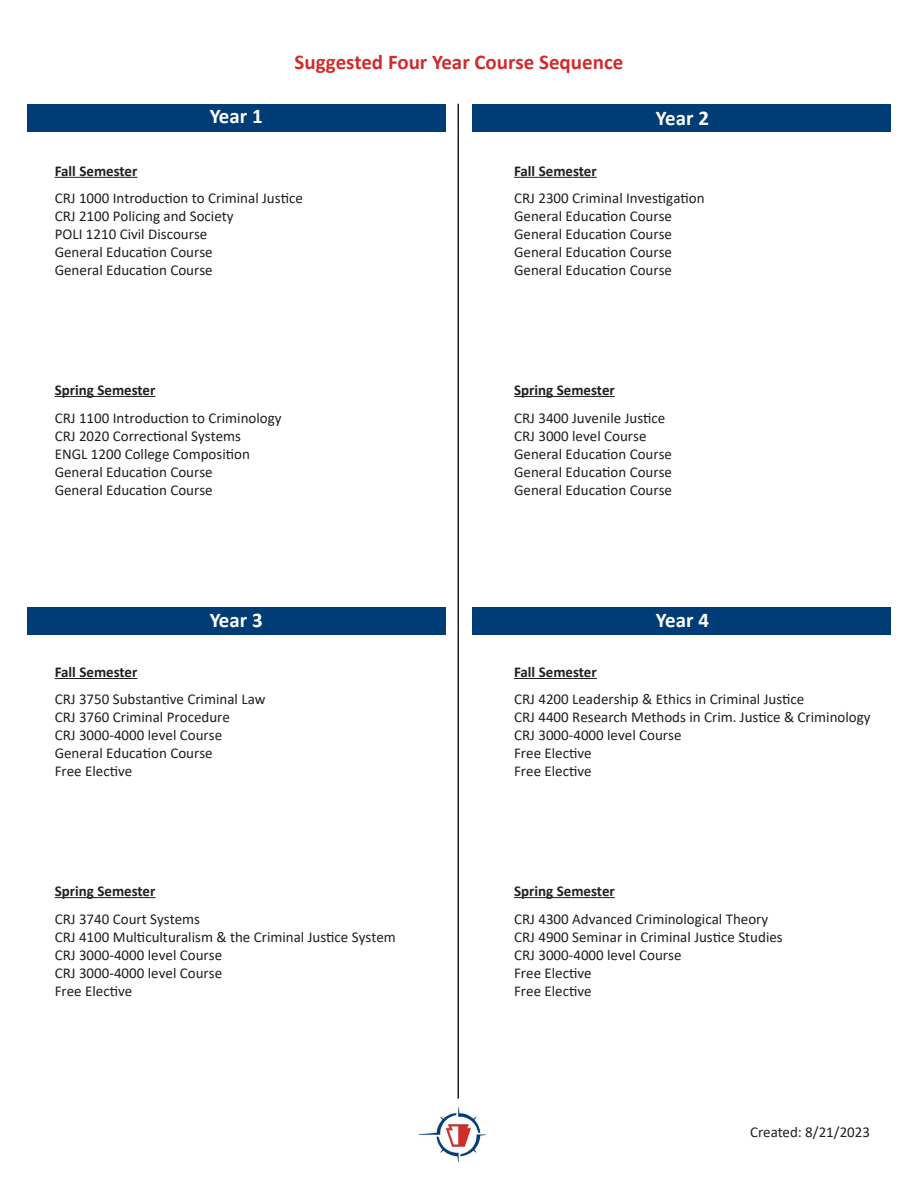
<style>
.page{position:relative;width:918px;height:1188px;background:#fff}
.page>*{position:absolute;margin:0;border:0;box-sizing:border-box;transform-origin:0 0}
.t1{font:700 21px "Calibri";color:#d02c2d}
.t2{font:700 21px "Calibri";color:#fff}
.Pa0{font:15px/18px "Calibri";color:#221e1f}
.t3{font:700 15px "Calibri";color:#231f20}
.t4{font:15px "Calibri";color:#231f20}
</style>
<div class="page">
<div style="left:27px;top:104px;width:419px;height:28px;background:#003d76"></div>
<div style="left:27px;top:607px;width:419px;height:27px;background:#003d76"></div>
<div style="left:472px;top:104px;width:419px;height:28px;background:#003d76"></div>
<div style="left:472px;top:607px;width:419px;height:27px;background:#003d76"></div>
<hr style="left:458px;top:104px;width:1px;height:995px;background:#231f20">
<hr style="left:55px;top:177px;width:82px;height:1px;background:#231f20">
<hr style="left:55px;top:678px;width:82px;height:1px;background:#231f20">
<hr style="left:514px;top:177px;width:83px;height:1px;background:#231f20">
<hr style="left:514px;top:678px;width:83px;height:1px;background:#231f20">
<hr style="left:55px;top:396px;width:101px;height:1px;background:#231f20">
<hr style="left:55px;top:897px;width:101px;height:1px;background:#231f20">
<hr style="left:514px;top:396px;width:101px;height:1px;background:#231f20">
<hr style="left:514px;top:897px;width:101px;height:1px;background:#231f20">
<img style="left:418px;top:1107px;width:69px;height:56px">
<p class="t3" style="left:55px;top:160px;width:84px">Fall Semester</p>
<p class="t2" style="left:210px;top:101px;width:55px">Year 1</p>
<p class="t1" style="left:295px;top:47px;width:330px">Suggested Four Year Course Sequence</p>
<p class="t3" style="left:514px;top:160px;width:84px">Fall Semester</p>
<p class="t2" style="left:656px;top:103px;width:55px">Year 2</p>
<p class="Pa0" style="left:55px;top:188px;width:250px">CRJ 1000 Introduction to Criminal Justice<br>CRJ 2100 Policing and Society<br>POLI 1210 Civil Discourse<br>General Education Course<br>General Education Course</p>
<p class="t3" style="left:55px;top:379px;width:102px">Spring Semester</p>
<p class="Pa0" style="left:55px;top:409px;width:228px">CRJ 1100 Introduction to Criminology<br>CRJ 2020 Correctional Systems<br>ENGL 1200 College Composition<br>General Education Course<br>General Education Course</p>
<p class="t3" style="left:55px;top:661px;width:84px">Fall Semester</p>
<p class="t2" style="left:210px;top:605px;width:55px">Year 3</p>
<p class="Pa0" style="left:55px;top:689px;width:212px">CRJ 3750 Substantive Criminal Law<br>CRJ 3760 Criminal Procedure<br>CRJ 3000-4000 level Course<br>General Education Course<br>Free Elective</p>
<p class="t3" style="left:55px;top:880px;width:102px">Spring Semester</p>
<p class="Pa0" style="left:55px;top:910px;width:343px">CRJ 3740 Court Systems<br>CRJ 4100 Multiculturalism &amp; the Criminal Justice System<br>CRJ 3000-4000 level Course<br>CRJ 3000-4000 level Course<br>Free Elective</p>
<p class="Pa0" style="left:514px;top:188px;width:192px">CRJ 2300 Criminal Investigation<br>General Education Course<br>General Education Course<br>General Education Course<br>General Education Course</p>
<p class="t3" style="left:514px;top:379px;width:102px">Spring Semester</p>
<p class="Pa0" style="left:514px;top:409px;width:159px">CRJ 3400 Juvenile Justice<br>CRJ 3000 level Course<br>General Education Course<br>General Education Course<br>General Education Course</p>
<p class="t3" style="left:514px;top:661px;width:84px">Fall Semester</p>
<p class="t2" style="left:656px;top:606px;width:55px">Year 4</p>
<p class="Pa0" style="left:514px;top:689px;width:358px">CRJ 4200 Leadership &amp; Ethics in Criminal Justice<br>CRJ 4400 Research Methods in Crim. Justice &amp; Criminology<br>CRJ 3000-4000 level Course<br>Free Elective<br>Free Elective</p>
<p class="t3" style="left:514px;top:880px;width:102px">Spring Semester</p>
<p class="Pa0" style="left:514px;top:910px;width:270px">CRJ 4300 Advanced Criminological Theory<br>CRJ 4900 Seminar in Criminal Justice Studies<br>CRJ 3000-4000 level Course<br>Free Elective<br>Free Elective</p>
<p class="t4" style="left:750px;top:1121px;width:121px">Created: 8/21/2023</p>
</div>
